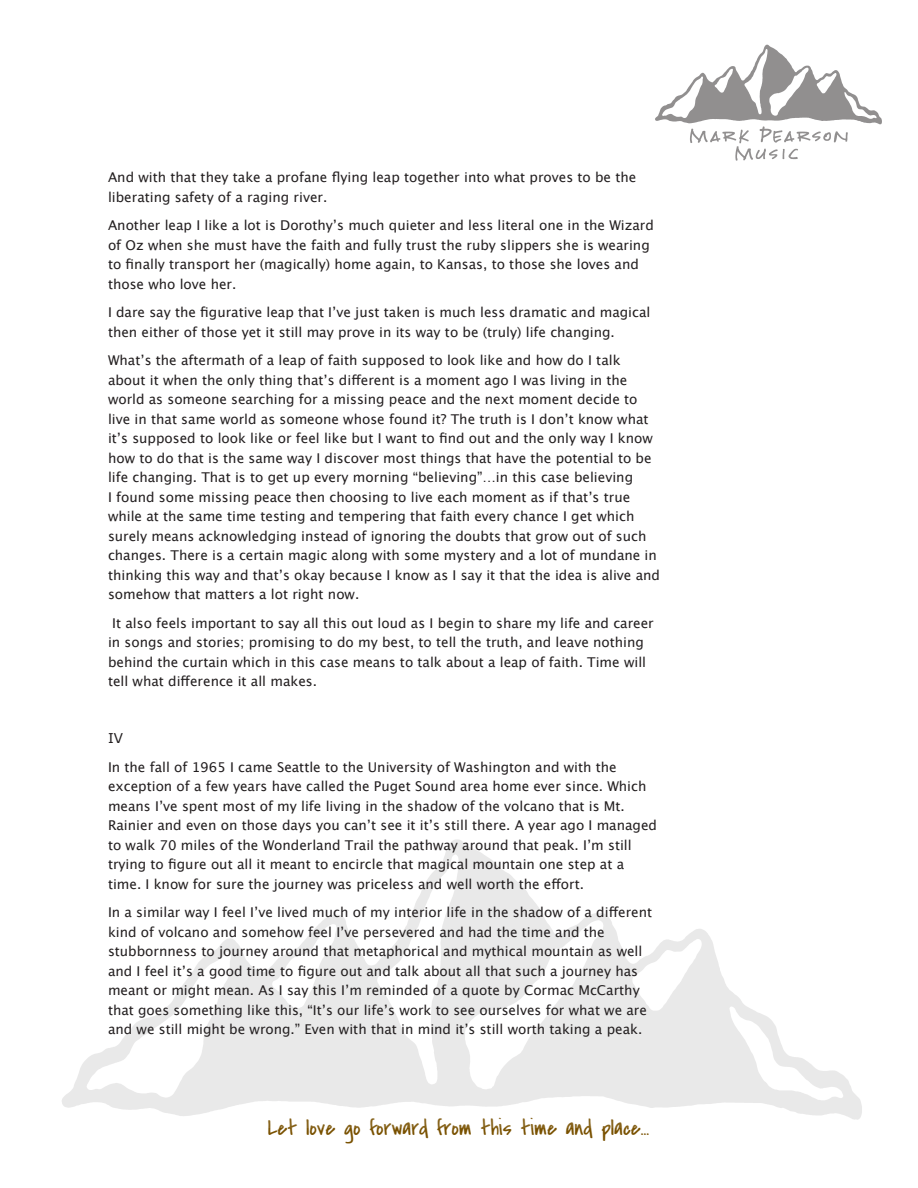
<style>
.page{position:relative;width:918px;height:1188px;background:#fff}
.page>*{position:absolute;margin:0;border:0;box-sizing:border-box;transform-origin:0 0}
.t1{font:22.5px "Covered By Your Grace";color:#795100}
.Body_Copy{font:13.5px/19.5px "Lucida Grande";color:#231f20}
.Body_Copy-2{font:13.5px "Verdana";color:#231f20}
</style>
<div class="page">
<img style="left:655px;top:44px;width:227px;height:117px">
<p class="Body_Copy" style="left:108px;top:168px;width:530px">And with that they take a profane flying leap together into what proves to be the liberating safety of a raging river.</p>
<p class="Body_Copy" style="left:108px;top:216px;width:548px">Another leap I like a lot is Dorothy’s much quieter and less literal one in the Wizard of Oz when she must have the faith and fully trust the ruby slippers she is wearing to finally transport her (magically) home again, to Kansas, to those she loves and those who love her.</p>
<p class="Body_Copy" style="left:108px;top:303px;width:544px">I dare say the figurative leap that I’ve just taken is much less dramatic and magical then either of those yet it still may prove in its way to be (truly) life changing.</p>
<p class="Body_Copy" style="left:108px;top:351px;width:554px">What’s the aftermath of a leap of faith supposed to look like and how do I talk about it when the only thing that’s different is a moment ago I was living in the world as someone searching for a missing peace and the next moment decide to live in that same world as someone whose found it? The truth is I don’t know what it’s supposed to look like or feel like but I want to find out and the only way I know how to do that is the same way I discover most things that have the potential to be life changing. That is to get up every morning “believing”…in this case believing<br>I found some missing peace then choosing to live each moment as if that’s true while at the same time testing and tempering that faith every chance I get which surely means acknowledging instead of ignoring the doubts that grow out of such changes. There is a certain magic along with some mystery and a lot of mundane in thinking this way and that’s okay because I know as I say it that the idea is alive and somehow that matters a lot right now.</p>
<p class="Body_Copy" style="left:108px;top:613px;width:547px;text-indent:4px">It also feels important to say all this out loud as I begin to share my life and career in songs and stories; promising to do my best, to tell the truth, and leave nothing behind the curtain which in this case means to talk about a leap of faith. Time will tell what difference it all makes.</p>
<p class="Body_Copy-2" style="left:108px;top:730px;width:16px">IV</p>
<p class="Body_Copy" style="left:108px;top:757px;width:551px">In the fall of 1965 I came Seattle to the University of Washington and with the exception of a few years have called the Puget Sound area home ever since. Which means I’ve spent most of my life living in the shadow of the volcano that is Mt.<br>Rainier and even on those days you can’t see it it’s still there. A year ago I managed to walk 70 miles of the Wonderland Trail the pathway around that peak. I’m still trying to figure out all it meant to encircle that magical mountain one step at a time. I know for sure the journey was priceless and well worth the effort.</p>
<p class="Body_Copy" style="left:108px;top:903px;width:546px">In a similar way I feel I’ve lived much of my interior life in the shadow of a different kind of volcano and somehow feel I’ve persevered and had the time and the stubbornness to journey around that metaphorical and mythical mountain as well and I feel it’s a good time to figure out and talk about all that such a journey has meant or might mean. As I say this I’m reminded of a quote by Cormac McCarthy that goes something like this, “It’s our life’s work to see ourselves for what we are and we still might be wrong.” Even with that in mind it’s still worth taking a peak.</p>
<p class="t1" style="left:268px;top:1112px;width:383px">Let love go forward from this time and place…</p>
</div>
